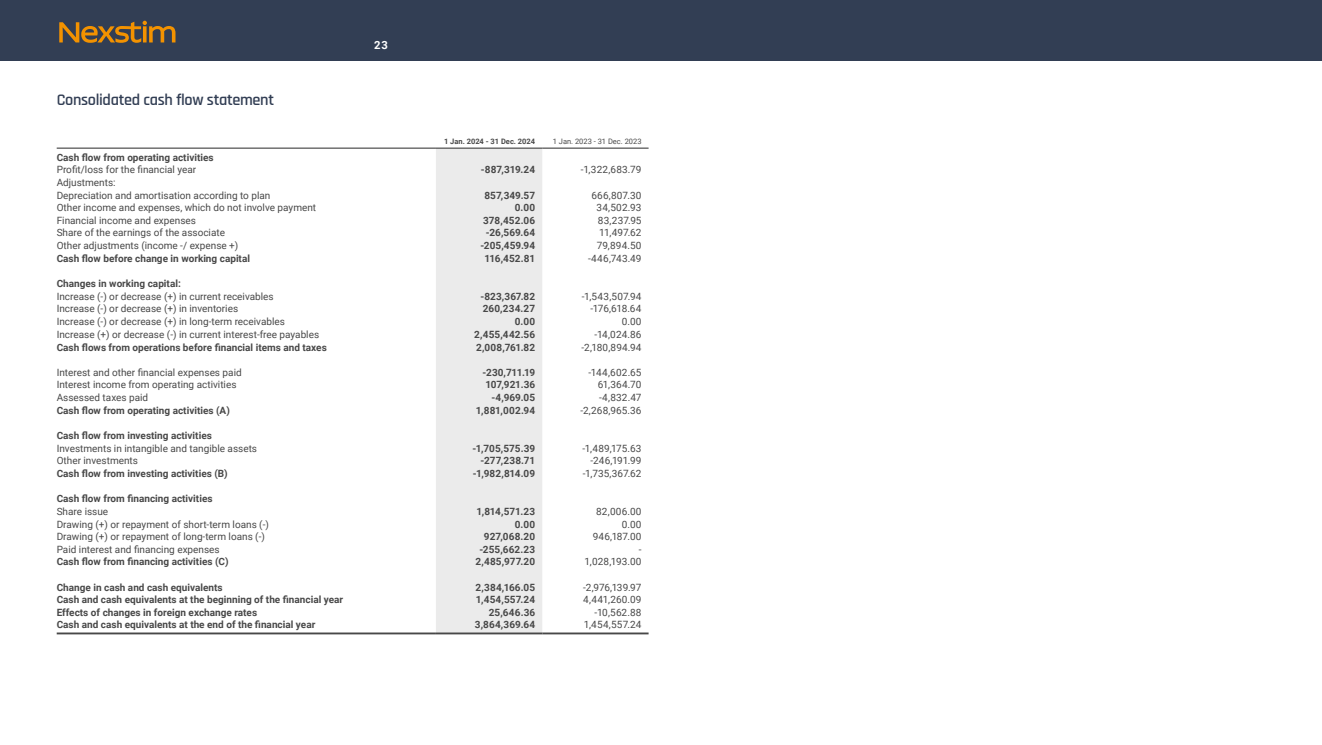
<style>
.page{position:relative;width:1322px;height:745px;background:#fff}
.page>*{position:absolute;margin:0;border:0;box-sizing:border-box;transform-origin:0 0}
.t1{font:600 16.25px "Rajdhani";letter-spacing:-.02em;color:#323e54}
.t2{font:700 11.25px "Roboto";color:#fff}
.t3{font:10px/12.6px "Roboto";color:#484848}
.t4{font:700 10px "Roboto";color:#484848}
.t5{font:700 7.5px "Roboto";color:#484848}
.t6{font:7.5px "Roboto";color:#484848}
</style>
<div class="page">
<svg style="left:436px;top:147px;width:212px;height:1px"></svg>
<div style="left:436px;top:149px;width:106px;height:483px;background:#ebebeb"></div>
<hr style="left:57px;top:148px;width:379px;height:1px;background:#292929">
<hr style="left:436px;top:148px;width:106px;height:1px;background:#292929">
<hr style="left:542px;top:148px;width:106px;height:1px;background:#292929">
<hr style="left:57px;top:632px;width:379px;height:2px;background:#484848">
<hr style="left:436px;top:632px;width:106px;height:2px;background:#484848">
<hr style="left:542px;top:632px;width:106px;height:2px;background:#484848">
<div style="left:0;top:0;width:1322px;height:60px;background:#323e54"></div>
<svg style="left:59px;top:21px;width:116px;height:22px"></svg>
<h1 class="t1" style="left:57px;top:90px;width:219px">Consolidated cash flow statement</h1>
<p class="t2" style="left:374px;top:37px;width:15px">23</p>
<p class="t5" style="left:444px;top:136px;width:93px">1 Jan. 2024 - 31 Dec. 2024</p>
<p class="t6" style="left:553px;top:136px;width:90px">1 Jan. 2023 - 31 Dec. 2023</p>
<p class="t4" style="left:57px;top:150px;width:158px">Cash flow from operating activities</p>
<p class="t3" style="left:57px;top:163px;width:141px">Profit/loss for the financial year</p>
<p class="t4" style="left:481px;top:163px;width:56px">-887,319.24</p>
<p class="t3" style="left:581px;top:163px;width:62px">-1,322,683.79</p>
<p class="t3" style="left:57px;top:176px;width:215px">Adjustments:<br>Depreciation and amortisation according to plan</p>
<p class="t4" style="left:484px;top:188px;width:52px">857,349.57</p>
<p class="t3" style="left:591px;top:188px;width:52px">666,807.30</p>
<p class="t3" style="left:57px;top:201px;width:261px">Other income and expenses, which do not involve payment</p>
<p class="t4" style="left:515px;top:200px;width:22px">0.00</p>
<p class="t3" style="left:596px;top:201px;width:46px">34,502.93</p>
<p class="t3" style="left:57px;top:213px;width:141px">Financial income and expenses</p>
<p class="t4" style="left:483px;top:213px;width:54px">378,452.06</p>
<p class="t3" style="left:598px;top:213px;width:45px">83,237.95</p>
<p class="t3" style="left:57px;top:226px;width:170px">Share of the earnings of the associate</p>
<p class="t4" style="left:486px;top:226px;width:51px">-26,569.64</p>
<p class="t3" style="left:599px;top:226px;width:44px">11,497.62</p>
<p class="t3" style="left:57px;top:239px;width:183px">Other adjustments (income -/ expense +)</p>
<p class="t4" style="left:480px;top:238px;width:56px">-205,459.94</p>
<p class="t3" style="left:597px;top:239px;width:46px">79,894.50</p>
<p class="t4" style="left:57px;top:251px;width:195px">Cash flow before change in working capital</p>
<p class="t4" style="left:484px;top:251px;width:52px">116,452.81</p>
<p class="t3" style="left:588px;top:251px;width:55px">-446,743.49</p>
<p class="t4" style="left:57px;top:276px;width:126px">Changes in working capital:</p>
<p class="t3" style="left:57px;top:289px;width:218px">Increase (-) or decrease (+) in current receivables</p>
<p class="t4" style="left:480px;top:289px;width:56px">-823,367.82</p>
<p class="t3" style="left:582px;top:289px;width:61px">-1,543,507.94</p>
<p class="t3" style="left:57px;top:302px;width:183px">Increase (-) or decrease (+) in inventories</p>
<p class="t4" style="left:483px;top:301px;width:54px">260,234.27</p>
<p class="t3" style="left:590px;top:302px;width:53px">-176,618.64</p>
<p class="t3" style="left:57px;top:315px;width:230px">Increase (-) or decrease (+) in long-term receivables</p>
<p class="t4" style="left:515px;top:314px;width:22px">0.00</p>
<p class="t3" style="left:622px;top:315px;width:21px">0.00</p>
<p class="t3" style="left:57px;top:327px;width:264px">Increase (+) or decrease (-) in current interest-free payables</p>
<p class="t4" style="left:474px;top:327px;width:62px">2,455,442.56</p>
<p class="t3" style="left:594px;top:327px;width:48px">-14,024.86</p>
<p class="t4" style="left:57px;top:340px;width:272px">Cash flows from operations before financial items and taxes</p>
<p class="t4" style="left:476px;top:340px;width:61px">2,008,761.82</p>
<p class="t3" style="left:581px;top:340px;width:62px">-2,180,894.94</p>
<p class="t3" style="left:57px;top:365px;width:186px">Interest and other financial expenses paid</p>
<p class="t4" style="left:482px;top:365px;width:54px">-230,711.19</p>
<p class="t3" style="left:588px;top:365px;width:55px">-144,602.65</p>
<p class="t3" style="left:57px;top:378px;width:181px">Interest income from operating activities</p>
<p class="t4" style="left:485px;top:377px;width:51px">107,921.36</p>
<p class="t3" style="left:598px;top:378px;width:45px">61,364.70</p>
<p class="t3" style="left:57px;top:390px;width:93px">Assessed taxes paid</p>
<p class="t4" style="left:491px;top:390px;width:45px">-4,969.05</p>
<p class="t3" style="left:599px;top:390px;width:44px">-4,832.47</p>
<p class="t4" style="left:57px;top:403px;width:175px">Cash flow from operating activities (A)</p>
<p class="t4" style="left:476px;top:403px;width:61px">1,881,002.94</p>
<p class="t3" style="left:580px;top:403px;width:63px">-2,268,965.36</p>
<p class="t4" style="left:57px;top:428px;width:157px">Cash flow from investing activities</p>
<p class="t3" style="left:57px;top:441px;width:202px">Investments in intangible and tangible assets</p>
<p class="t4" style="left:472px;top:441px;width:64px">-1,705,575.39</p>
<p class="t3" style="left:582px;top:441px;width:61px">-1,489,175.63</p>
<p class="t3" style="left:57px;top:454px;width:83px">Other investments</p>
<p class="t4" style="left:480px;top:453px;width:56px">-277,238.71</p>
<p class="t3" style="left:590px;top:454px;width:53px">-246,191.99</p>
<p class="t4" style="left:57px;top:466px;width:173px">Cash flow from investing activities (B)</p>
<p class="t4" style="left:473px;top:466px;width:64px">-1,982,814.09</p>
<p class="t3" style="left:583px;top:466px;width:60px">-1,735,367.62</p>
<p class="t4" style="left:57px;top:491px;width:157px">Cash flow from financing activities</p>
<p class="t3" style="left:57px;top:504px;width:53px">Share issue</p>
<p class="t4" style="left:476px;top:504px;width:60px">1,814,571.23</p>
<p class="t3" style="left:596px;top:504px;width:47px">82,006.00</p>
<p class="t3" style="left:57px;top:517px;width:214px">Drawing (+) or repayment of short-term loans (-)</p>
<p class="t4" style="left:515px;top:516px;width:22px">0.00</p>
<p class="t3" style="left:622px;top:517px;width:21px">0.00</p>
<p class="t3" style="left:57px;top:529px;width:210px">Drawing (+) or repayment of long-term loans (-)</p>
<p class="t4" style="left:484px;top:529px;width:53px">927,068.20</p>
<p class="t3" style="left:593px;top:529px;width:50px">946,187.00</p>
<p class="t3" style="left:57px;top:542px;width:164px">Paid interest and financing expenses</p>
<p class="t4" style="left:479px;top:542px;width:57px">-255,662.23</p>
<p class="t3" style="left:639px;top:542px;width:4px">-</p>
<p class="t4" style="left:57px;top:554px;width:173px">Cash flow from financing activities (C)</p>
<p class="t4" style="left:475px;top:554px;width:61px">2,485,977.20</p>
<p class="t3" style="left:584px;top:554px;width:58px">1,028,193.00</p>
<p class="t4" style="left:57px;top:579px;width:167px">Change in cash and cash equivalents</p>
<p class="t4" style="left:475px;top:579px;width:61px">2,384,166.05</p>
<p class="t3" style="left:583px;top:580px;width:60px">-2,976,139.97</p>
<p class="t4" style="left:57px;top:592px;width:288px">Cash and cash equivalents at the beginning of the financial year</p>
<p class="t4" style="left:476px;top:592px;width:61px">1,454,557.24</p>
<p class="t3" style="left:583px;top:592px;width:60px">4,441,260.09</p>
<p class="t4" style="left:57px;top:605px;width:202px">Effects of changes in foreign exchange rates</p>
<p class="t4" style="left:489px;top:605px;width:48px">25,646.36</p>
<p class="t3" style="left:594px;top:605px;width:48px">-10,562.88</p>
<p class="t4" style="left:57px;top:617px;width:260px">Cash and cash equivalents at the end of the financial year</p>
<p class="t4" style="left:475px;top:617px;width:62px">3,864,369.64</p>
<p class="t3" style="left:584px;top:617px;width:59px">1,454,557.24</p>
</div>
